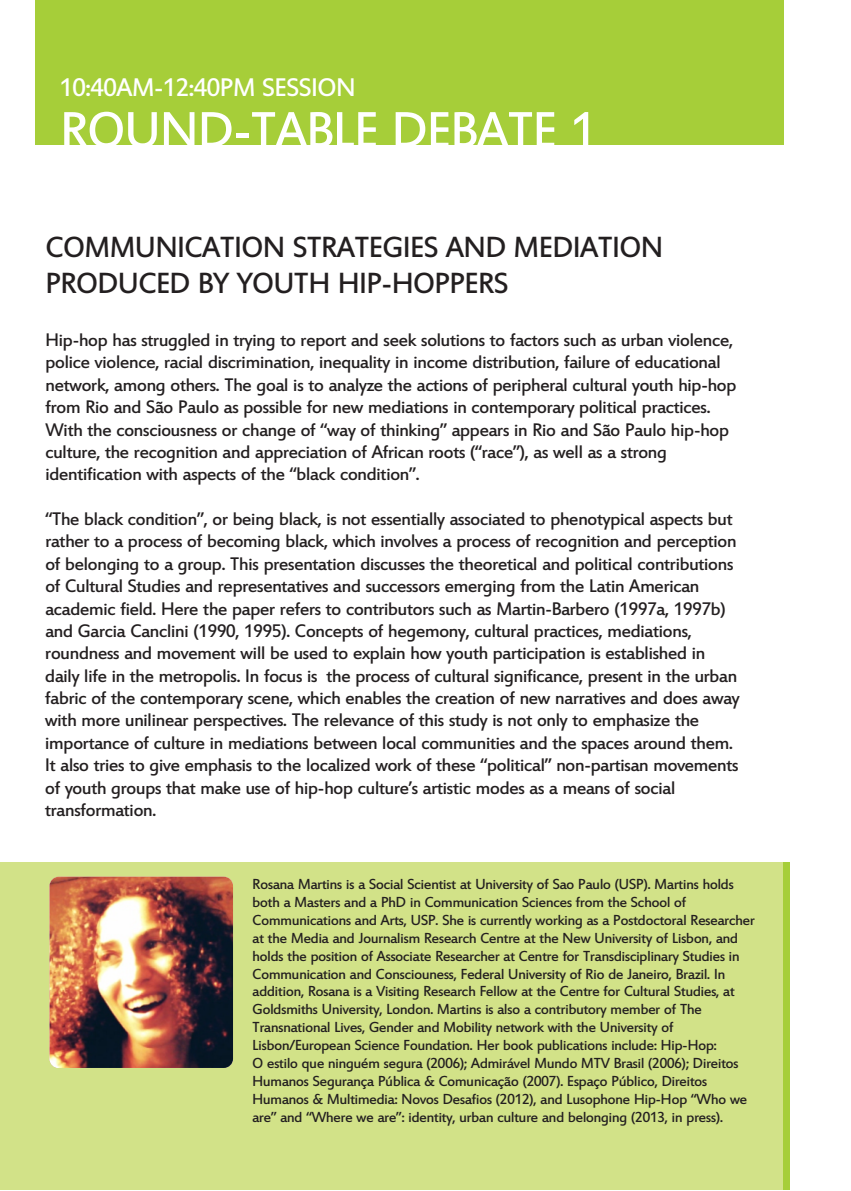
<style>
.page{position:relative;width:851px;height:1191px;background:#fff}
.page>*{position:absolute;margin:0;border:0;box-sizing:border-box;transform-origin:0 0}
.t1{font:55.6px "Estrangelo Edessa";letter-spacing:-.04em;color:#fff}
.t2{font:32px/35.8px "Estrangelo Edessa";letter-spacing:-.04em;color:#231f20}
.t3{font:28px "Estrangelo Edessa";letter-spacing:-.04em;color:#fff}
.t4{font:20px/22.4px "Estrangelo Edessa";letter-spacing:-.04em;color:#231f20}
.t5{font:16px/17.8px "Estrangelo Edessa";letter-spacing:-.04em;color:#231f20}
</style>
<div class="page">
<div style="left:35px;top:0;width:748px;height:145px;background:#a6ce39"></div>
<div style="left:0;top:862px;width:782px;height:328px;background:#d2e288"></div>
<img style="left:50px;top:876px;width:183px;height:192px;border-radius:9px">
<h3 class="t3" style="left:59px;top:77px;width:298px">10:40AM-12:40PM SESSION</h3>
<h1 class="t1" style="left:59px;top:108px;width:539px">ROUND-TABLE DEBATE 1</h1>
<h2 class="t2" style="left:45px;top:232px;width:619px">COMMUNICATION STRATEGIES AND MEDIATION<br>PRODUCED BY YOUTH HIP-HOPPERS</h2>
<p class="t4" style="left:45px;top:331px;width:693px">Hip-hop has struggled in trying to report and seek solutions to factors such as urban violence, police violence, racial discrimination, inequality in income distribution, failure of educational network, among others. The goal is to analyze the actions of peripheral cultural youth hip-hop from Rio and São Paulo as possible for new mediations in contemporary political practices.<br>With the consciousness or change of “way of thinking” appears in Rio and São Paulo hip-hop culture, the recognition and appreciation of African roots (“race”), as well as a strong identification with aspects of the “black condition”.</p>
<p class="t4" style="left:45px;top:510px;width:696px">“The black condition”, or being black, is not essentially associated to phenotypical aspects but rather to a process of becoming black, which involves a process of recognition and perception of belonging to a group. This presentation discusses the theoretical and political contributions of Cultural Studies and representatives and successors emerging from the Latin American academic field. Here the paper refers to contributors such as Martin-Barbero (1997a, 1997b) and Garcia Canclini (1990, 1995). Concepts of hegemony, cultural practices, mediations, roundness and movement will be used to explain how youth participation is established in daily life in the metropolis. In focus is the process of cultural significance, present in the urban fabric of the contemporary scene, which enables the creation of new narratives and does away with more unilinear perspectives. The relevance of this study is not only to emphasize the importance of culture in mediations between local communities and the spaces around them.<br>It also tries to give emphasis to the localized work of these “political” non-partisan movements of youth groups that make use of hip-hop culture’s artistic modes as a means of social transformation.</p>
<p class="t5" style="left:252px;top:877px;width:504px">Rosana Martins is a Social Scientist at University of Sao Paulo (USP). Martins holds both a Masters and a PhD in Communication Sciences from the School of Communications and Arts, USP. She is currently working as a Postdoctoral Researcher at the Media and Journalism Research Centre at the New University of Lisbon, and holds the position of Associate Researcher at Centre for Transdisciplinary Studies in Communication and Consciouness, Federal University of Rio de Janeiro, Brazil. In addition, Rosana is a Visiting Research Fellow at the Centre for Cultural Studies, at Goldsmiths University, London. Martins is also a contributory member of The Transnational Lives, Gender and Mobility network with the University of Lisbon/European Science Foundation. Her book publications include: Hip-Hop:<br>O estilo que ninguém segura (2006); Admirável Mundo MTV Brasil (2006); Direitos Humanos Segurança Pública &amp; Comunicação (2007). Espaço Público, Direitos Humanos &amp; Multimedia: Novos Desafios (2012), and Lusophone Hip-Hop “Who we are” and “Where we are”: identity, urban culture and belonging (2013, in press).</p>
</div>
